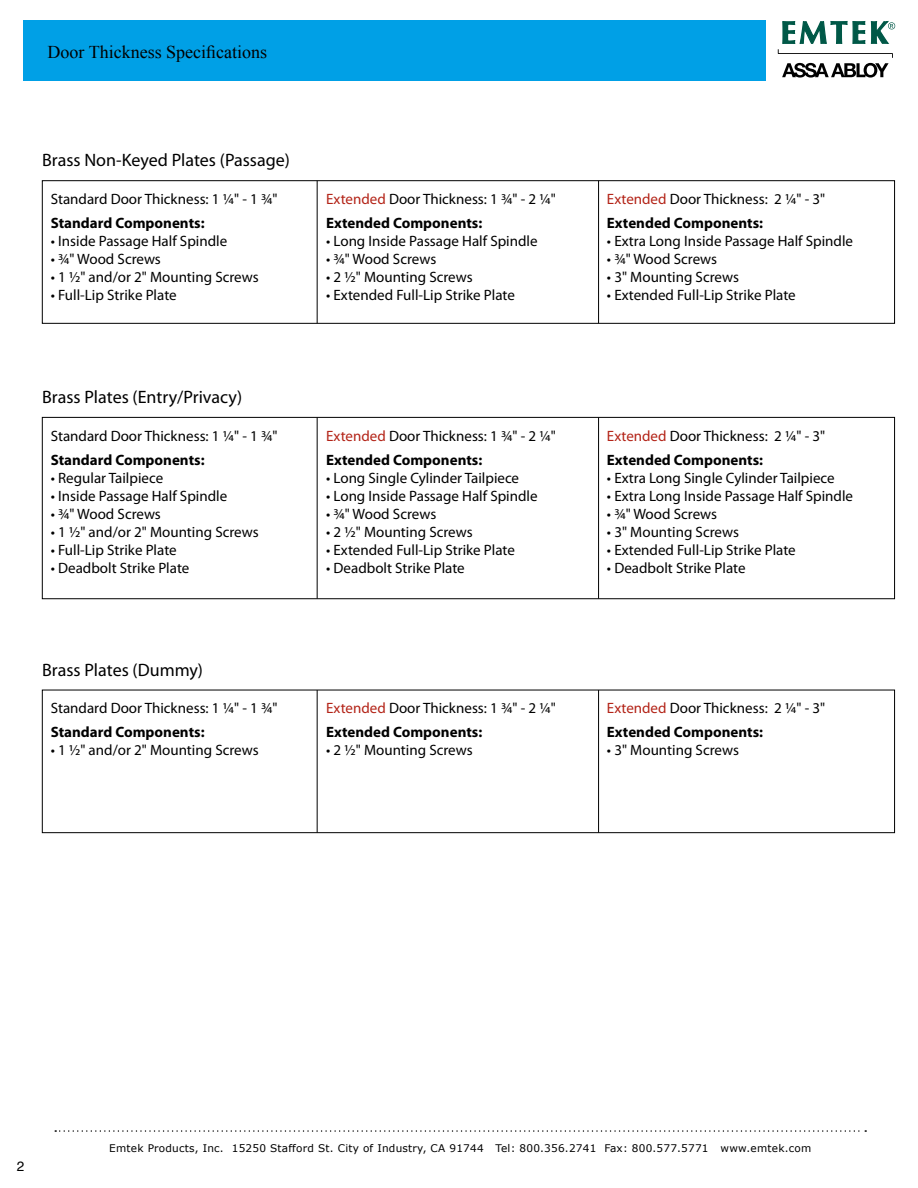
<style>
.page{position:relative;width:918px;height:1188px;background:#fff}
.page>*{position:absolute;margin:0;border:0;box-sizing:border-box;transform-origin:0 0}
.t1{font:18px "Myriad Pro";color:#000}
.t2{font:18px "Times New Roman";color:#000}
.t3{font:15px/24px "Myriad Pro";color:#000}
.t4{font:700 15px "Myriad Pro";color:#000}
.t5{font:13.5px "Helvetica";color:#000}
.t6{font:10.5px "Verdana";letter-spacing:.02em;color:#000}
.s1{color:#b32317}
.s2{font-weight:700}
</style>
<div class="page">
<div style="left:23px;top:21px;width:743px;height:60px;background:#00a0e6"></div>
<svg style="left:55px;top:1130px;width:811px;height:2px"></svg>
<svg style="left:778px;top:20px;width:117px;height:58px"></svg>
<div style="left:42px;top:181px;width:853px;height:143px;border:1px solid #000"></div>
<div style="left:42px;top:690px;width:853px;height:143px;border:1px solid #000"></div>
<div style="left:42px;top:417px;width:853px;height:182px;border:1px solid #000"></div>
<hr style="left:317px;top:181px;width:1px;height:142px;background:#000">
<hr style="left:317px;top:690px;width:1px;height:143px;background:#000">
<hr style="left:317px;top:418px;width:1px;height:181px;background:#000">
<hr style="left:598px;top:181px;width:1px;height:142px;background:#000">
<hr style="left:598px;top:690px;width:1px;height:143px;background:#000">
<hr style="left:598px;top:418px;width:1px;height:181px;background:#000">
<p class="t2" style="left:48px;top:39px;width:221px">Door Thickness Specifications</p>
<p class="t1" style="left:42px;top:153px;width:249px">Brass Non-Keyed Plates (Passage)</p>
<p class="t3" style="left:51px;top:188px;width:228px">Standard Door Thickness: 1 ¼" - 1 ¾"</p>
<p class="t4" style="left:51px;top:217px;width:155px">Standard Components:</p>
<p class="t3" style="left:51px;top:230px;width:178px">• Inside Passage Half Spindle</p>
<p class="t3" style="left:51px;top:248px;width:112px">• ¾" Wood Screws</p>
<p class="t3" style="left:51px;top:266px;width:209px">• 1 ½" and/or 2" Mounting Screws</p>
<p class="t3" style="left:51px;top:284px;width:127px">• Full-Lip Strike Plate</p>
<p class="t1" style="left:42px;top:390px;width:201px">Brass Plates (Entry/Privacy)</p>
<p class="t3" style="left:51px;top:425px;width:228px">Standard Door Thickness: 1 ¼" - 1 ¾"</p>
<p class="t4" style="left:51px;top:454px;width:155px">Standard Components:</p>
<p class="t3" style="left:51px;top:467px;width:114px">• Regular Tailpiece</p>
<p class="t3" style="left:51px;top:485px;width:178px">• Inside Passage Half Spindle</p>
<p class="t3" style="left:51px;top:503px;width:112px">• ¾" Wood Screws</p>
<p class="t3" style="left:51px;top:521px;width:209px">• 1 ½" and/or 2" Mounting Screws</p>
<p class="t3" style="left:51px;top:539px;width:127px">• Full-Lip Strike Plate</p>
<p class="t3" style="left:51px;top:557px;width:140px">• Deadbolt Strike Plate</p>
<p class="t1" style="left:42px;top:663px;width:162px">Brass Plates (Dummy)</p>
<p class="t3" style="left:51px;top:698px;width:228px">Standard Door Thickness: 1 ¼" - 1 ¾"</p>
<p class="t4" style="left:51px;top:727px;width:155px">Standard Components:</p>
<p class="t3" style="left:51px;top:740px;width:209px">• 1 ½" and/or 2" Mounting Screws</p>
<p class="t3" style="left:326px;top:188px;width:231px"><span class="s1">Extended</span> Door Thickness: 1 ¾" - 2 ¼"<br><span class="s2">Extended Components:</span></p>
<p class="t3" style="left:326px;top:230px;width:213px">• Long Inside Passage Half Spindle</p>
<p class="t3" style="left:326px;top:248px;width:112px">• ¾" Wood Screws</p>
<p class="t3" style="left:326px;top:266px;width:148px">• 2 ½" Mounting Screws</p>
<p class="t3" style="left:326px;top:284px;width:190px">• Extended Full-Lip Strike Plate</p>
<p class="t3" style="left:326px;top:425px;width:231px"><span class="s1">Extended</span> Door Thickness: 1 ¾" - 2 ¼"<br><span class="s2">Extended Components:</span></p>
<p class="t3" style="left:326px;top:467px;width:195px">• Long Single Cylinder Tailpiece</p>
<p class="t3" style="left:326px;top:485px;width:213px">• Long Inside Passage Half Spindle</p>
<p class="t3" style="left:326px;top:503px;width:112px">• ¾" Wood Screws</p>
<p class="t3" style="left:326px;top:521px;width:148px">• 2 ½" Mounting Screws</p>
<p class="t3" style="left:326px;top:539px;width:190px">• Extended Full-Lip Strike Plate</p>
<p class="t3" style="left:326px;top:557px;width:140px">• Deadbolt Strike Plate</p>
<p class="t3" style="left:326px;top:698px;width:231px"><span class="s1">Extended</span> Door Thickness: 1 ¾" - 2 ¼"<br><span class="s2">Extended Components:</span></p>
<p class="t3" style="left:326px;top:740px;width:148px">• 2 ½" Mounting Screws</p>
<p class="t3" style="left:607px;top:188px;width:220px"><span class="s1">Extended</span> Door Thickness: 2 ¼" - 3"<br><span class="s2">Extended Components:</span></p>
<p class="t3" style="left:607px;top:230px;width:248px">• Extra Long Inside Passage Half Spindle</p>
<p class="t3" style="left:607px;top:248px;width:112px">• ¾" Wood Screws</p>
<p class="t3" style="left:607px;top:266px;width:133px">• 3" Mounting Screws</p>
<p class="t3" style="left:607px;top:284px;width:190px">• Extended Full-Lip Strike Plate</p>
<p class="t3" style="left:607px;top:425px;width:220px"><span class="s1">Extended</span> Door Thickness: 2 ¼" - 3"<br><span class="s2">Extended Components:</span></p>
<p class="t3" style="left:607px;top:467px;width:229px">• Extra Long Single Cylinder Tailpiece</p>
<p class="t3" style="left:607px;top:485px;width:248px">• Extra Long Inside Passage Half Spindle</p>
<p class="t3" style="left:607px;top:503px;width:112px">• ¾" Wood Screws</p>
<p class="t3" style="left:607px;top:521px;width:133px">• 3" Mounting Screws</p>
<p class="t3" style="left:607px;top:539px;width:190px">• Extended Full-Lip Strike Plate</p>
<p class="t3" style="left:607px;top:557px;width:140px">• Deadbolt Strike Plate</p>
<p class="t3" style="left:607px;top:698px;width:220px"><span class="s1">Extended</span> Door Thickness: 2 ¼" - 3"<br><span class="s2">Extended Components:</span></p>
<p class="t3" style="left:607px;top:740px;width:133px">• 3" Mounting Screws</p>
<p class="t5" style="left:17px;top:1162px;width:9px">2</p>
<p class="t6" style="left:109px;top:1144px;width:704px">Emtek Products, Inc. 15250 Stafford St. City of Industry, CA 91744 Tel: 800.356.2741 Fax: 800.577.5771 www.emtek.com</p>
</div>
